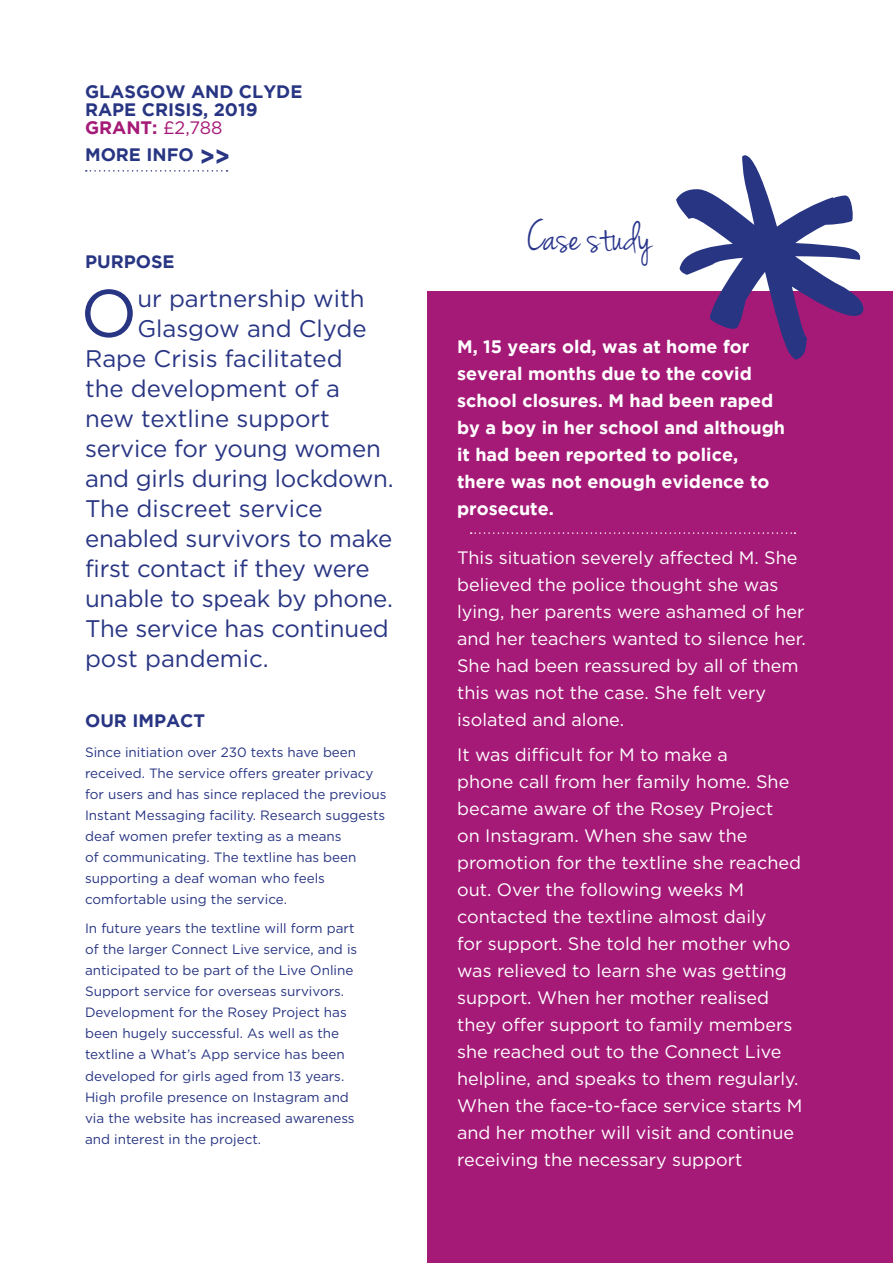
<style>
.page{position:relative;width:893px;height:1263px;background:#fff}
.page>*{position:absolute;margin:0;border:0;box-sizing:border-box;transform-origin:0 0}
.t1{font:66.9px "Gotham";color:#283583}
.t2{font:45px "Jenna Sue Pro";color:#28348b}
.t3{font:700 27px "Gotham Narrow";color:#283583}
.t4{font:24px "Gotham";letter-spacing:-.01em;color:#283583}
.t5{font:18px/27px "Gotham";color:#fff}
.t6{font:700 18px/27px "Gotham";color:#fff}
.t7{font:700 18px/18px "Gotham";color:#283583}
.t8{font:13.5px/21px "Gotham";color:#283583}
.s1{color:#a51a77}
.s2{font-weight:400;color:#a51a77}
</style>
<div class="page">
<div style="left:427px;top:291px;width:466px;height:972px;background:#a51a77"></div>
<svg style="left:471px;top:532px;width:324px;height:2px"></svg>
<svg style="left:676px;top:155px;width:188px;height:205px"></svg>
<svg style="left:86px;top:170px;width:142px;height:2px"></svg>
<p class="t7" style="left:85px;top:82px;width:219px">GLASGOW AND CLYDE<br>RAPE CRISIS, 2019<br><span class="s1">GRANT:</span> <span class="s2">£2,788</span></p>
<p class="t7" style="left:85px;top:145px;width:110px">MORE INFO</p>
<h3 class="t3" style="left:200px;top:139px;width:32px">&gt;&gt;</h3>
<p class="t7" style="left:85px;top:252px;width:91px">PURPOSE</p>
<h1 class="t1" style="left:80px;top:276px;width:58px">O</h1>
<h3 class="t4" style="left:137px;top:285px;width:229px">ur partnership with</h3>
<h3 class="t4" style="left:137px;top:315px;width:231px">Glasgow and Clyde</h3>
<h3 class="t4" style="left:85px;top:345px;width:259px">Rape Crisis facilitated</h3>
<h3 class="t4" style="left:85px;top:375px;width:256px">the development of a</h3>
<h3 class="t4" style="left:85px;top:405px;width:246px">new textline support</h3>
<h3 class="t4" style="left:85px;top:435px;width:297px">service for young women</h3>
<h3 class="t4" style="left:85px;top:465px;width:310px">and girls during lockdown.</h3>
<h3 class="t4" style="left:85px;top:495px;width:239px">The discreet service</h3>
<h3 class="t4" style="left:85px;top:525px;width:309px">enabled survivors to make</h3>
<h3 class="t4" style="left:85px;top:555px;width:286px">first contact if they were</h3>
<h3 class="t4" style="left:85px;top:585px;width:309px">unable to speak by phone.</h3>
<h3 class="t4" style="left:85px;top:615px;width:305px">The service has continued</h3>
<h3 class="t4" style="left:85px;top:645px;width:185px">post pandemic.</h3>
<p class="t7" style="left:85px;top:711px;width:122px">OUR IMPACT</p>
<p class="t8" style="left:85px;top:741px;width:303px">Since initiation over 230 texts have been received. The service offers greater privacy for users and has since replaced the previous Instant Messaging facility. Research suggests deaf women prefer texting as a means<br>of communicating. The textline has been supporting a deaf woman who feels comfortable using the service.</p>
<p class="t8" style="left:85px;top:918px;width:274px">In future years the textline will form part of the larger Connect Live service, and is anticipated to be part of the Live Online Support service for overseas survivors.<br>Development for the Rosey Project has been hugely successful. As well as the textline a What’s App service has been developed for girls aged from 13 years.<br>High profile presence on Instagram and via the website has increased awareness and interest in the project.</p>
<h2 class="t2" style="left:527px;top:210px;width:126px">Case study</h2>
<p class="t6" style="left:457px;top:333px;width:329px">M, 15 years old, was at home for several months due to the covid school closures. M had been raped by a boy in her school and although it had been reported to police, there was not enough evidence to prosecute.</p>
<p class="t5" style="left:457px;top:543px;width:350px">This situation severely affected M. She believed the police thought she was lying, her parents were ashamed of her and her teachers wanted to silence her.<br>She had been reassured by all of them this was not the case. She felt very isolated and alone.</p>
<p class="t5" style="left:457px;top:741px;width:347px">It was difficult for M to make a<br>phone call from her family home. She became aware of the Rosey Project<br>on Instagram. When she saw the promotion for the textline she reached out. Over the following weeks M contacted the textline almost daily<br>for support. She told her mother who was relieved to learn she was getting support. When her mother realised they offer support to family members she reached out to the Connect Live helpline, and speaks to them regularly.<br>When the face-to-face service starts M and her mother will visit and continue receiving the necessary support</p>
</div>
